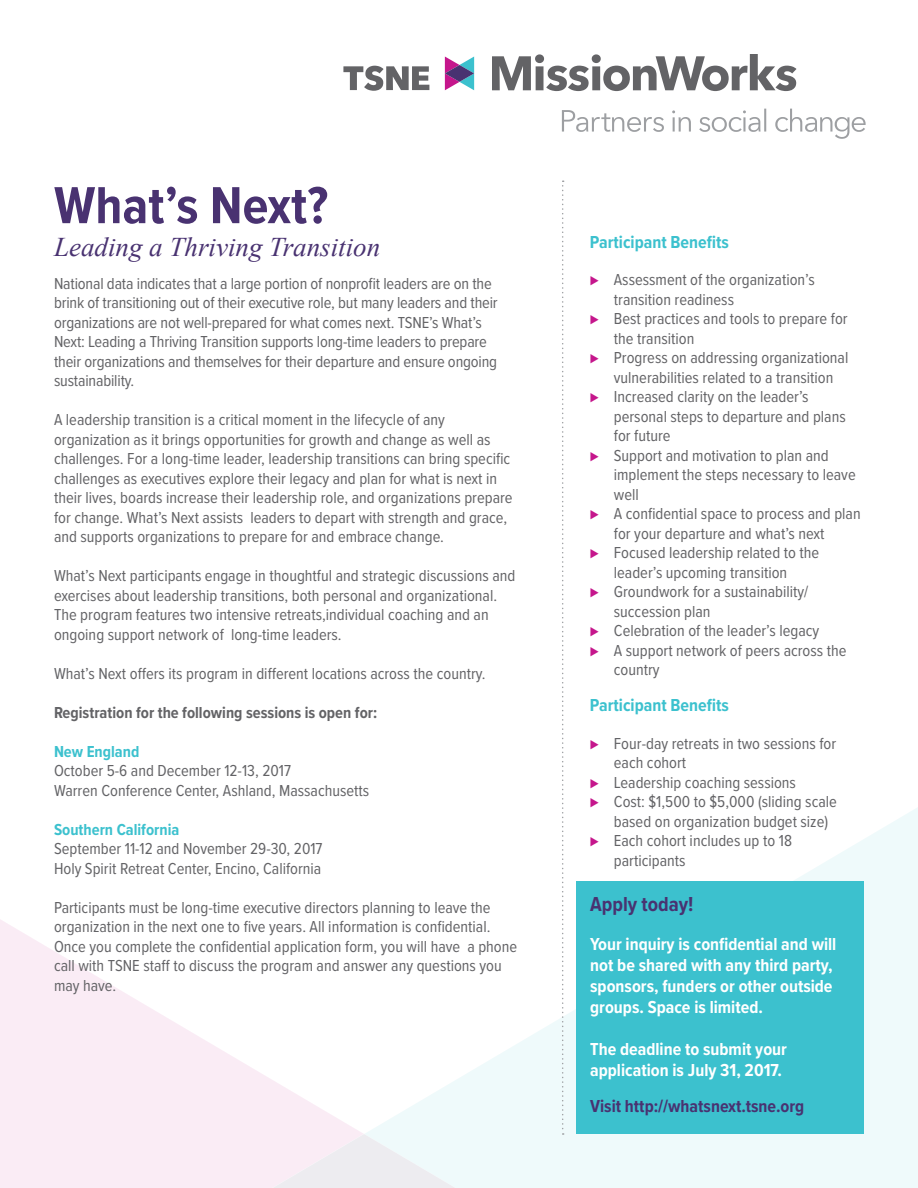
<style>
.page{position:relative;width:918px;height:1188px;background:#fff}
.page>*{position:absolute;margin:0;border:0;box-sizing:border-box;transform-origin:0 0}
.t1{font:700 54px "Proxima Nova Cond";color:#493271}
.t2{font:italic 27px "Times New Roman";color:#493271}
.Callout_box_-_dark{font:700 21px "Proxima Nova Cond";color:#493271}
.t3{font:700 18px/21px "Proxima Nova Cond";color:#fff}
.Body_Copy{font:700 18px "Proxima Nova Cond";color:#3cc1ce}
.Callout_box_-_small{font:700 18px "Proxima Nova Cond";color:#493271}
.Body_Copy-2{font:16.5px/19.5px "Proxima Nova Cond";color:#636366}
.Body_Copy-3{font:700 16.5px "Proxima Nova Cond";color:#636366}
.Body_Copy-4{font:700 16.5px "Proxima Nova Cond";color:#3cc1ce}
.s1{font-weight:700;color:#3cc1ce}
.s2{font-size:15px;color:#c5168c}
</style>
<div class="page">
<svg style="left:365px;top:808px;width:553px;height:326px"></svg>
<svg style="left:0;top:919px;width:363px;height:215px;fill:#fbf0f7"></svg>
<svg style="left:0;top:1134px;width:918px;height:54px;fill:#effafb"></svg>
<svg style="left:562px;top:181px;width:2px;height:954px"></svg>
<svg style="left:562px;top:109px;width:304px;height:30px"></svg>
<svg style="left:492px;top:54px;width:305px;height:37px"></svg>
<svg style="left:343px;top:66px;width:86px;height:25px"></svg>
<svg style="left:445px;top:57px;width:29px;height:33px"></svg>
<div style="left:577px;top:881px;width:287px;height:253px;background:#3cc1ce"></div>
<p class="t1" style="left:54px;top:165px;width:276px">What’s Next?</p>
<p class="t2" style="left:54px;top:228px;width:328px">Leading a Thriving Transition</p>
<p class="Body_Copy-2" style="left:54px;top:273px;width:445px">National data indicates that a large portion of nonprofit leaders are on the brink of transitioning out of their executive role, but many leaders and their organizations are not well-prepared for what comes next. TSNE’s What’s Next: Leading a Thriving Transition supports long-time leaders to prepare their organizations and themselves for their departure and ensure ongoing sustainability.</p>
<p class="Body_Copy-2" style="left:54px;top:409px;width:460px">A leadership transition is a critical moment in the lifecycle of any organization as it brings opportunities for growth and change as well as challenges. For a long-time leader, leadership transitions can bring specific challenges as executives explore their legacy and plan for what is next in their lives, boards increase their leadership role, and organizations prepare for change. What’s Next assists leaders to depart with strength and grace, and supports organizations to prepare for and embrace change.</p>
<p class="Body_Copy-2" style="left:54px;top:565px;width:463px">What’s Next participants engage in thoughtful and strategic discussions and exercises about leadership transitions, both personal and organizational.<br>The program features two intensive retreats,individual coaching and an ongoing support network of long-time leaders.</p>
<p class="Body_Copy-2" style="left:54px;top:663px;width:433px">What’s Next offers its program in different locations across the country.</p>
<p class="Body_Copy-3" style="left:54px;top:700px;width:325px">Registration for the following sessions is open for:</p>
<p class="Body_Copy-2" style="left:54px;top:741px;width:317px"><span class="s1">New England<br></span>October 5-6 and December 12-13, 2017<br>Warren Conference Center, Ashland, Massachusetts</p>
<p class="Body_Copy-4" style="left:54px;top:817px;width:127px">Southern California</p>
<p class="Body_Copy-2" style="left:54px;top:838px;width:270px">September 11-12 and November 29-30, 2017</p>
<p class="Body_Copy-2" style="left:54px;top:858px;width:269px">Holy Spirit Retreat Center, Encino, California</p>
<p class="Body_Copy-2" style="left:54px;top:897px;width:465px">Participants must be long-time executive directors planning to leave the organization in the next one to five years. All information is confidential.<br>Once you complete the confidential application form, you will have a phone call with TSNE staff to discuss the program and answer any questions you may have.</p>
<p class="Body_Copy" style="left:590px;top:229px;width:140px">Participant Benefits</p>
<p class="Body_Copy-2" style="left:614px;top:269px;width:202px;text-indent:-24px"><span class="s2">⊲</span> Assessment of the organization’s transition readiness</p>
<p class="Body_Copy-2" style="left:614px;top:308px;width:235px;text-indent:-24px"><span class="s2">⊲</span> Best practices and tools to prepare for the transition</p>
<p class="Body_Copy-2" style="left:590px;top:347px;width:260px;text-align:center"><span class="s2">⊲</span> Progress on addressing organizational vulnerabilities related to a transition</p>
<p class="Body_Copy-2" style="left:614px;top:386px;width:233px;text-indent:-24px"><span class="s2">⊲</span> Increased clarity on the leader’s personal steps to departure and plans for future</p>
<p class="Body_Copy-2" style="left:614px;top:445px;width:243px;text-indent:-24px"><span class="s2">⊲</span> Support and motivation to plan and implement the steps necessary to leave well</p>
<p class="Body_Copy-2" style="left:614px;top:503px;width:248px;text-indent:-24px"><span class="s2">⊲</span> A confidential space to process and plan for your departure and what’s next</p>
<p class="Body_Copy-2" style="left:590px;top:542px;width:231px;text-align:center"><span class="s2">⊲</span> Focused leadership related to the leader’s upcoming transition</p>
<p class="Body_Copy-2" style="left:614px;top:581px;width:196px;text-indent:-24px"><span class="s2">⊲</span> Groundwork for a sustainability/ succession plan</p>
<p class="Body_Copy-2" style="left:590px;top:620px;width:231px"><span class="s2">⊲</span> Celebration of the leader’s legacy</p>
<p class="Body_Copy-2" style="left:614px;top:640px;width:234px;text-indent:-24px"><span class="s2">⊲</span> A support network of peers across the country</p>
<p class="Body_Copy" style="left:590px;top:692px;width:140px">Participant Benefits</p>
<p class="Body_Copy-2" style="left:614px;top:733px;width:224px;text-indent:-24px"><span class="s2">⊲</span> Four-day retreats in two sessions for each cohort</p>
<p class="Body_Copy-2" style="left:590px;top:772px;width:208px"><span class="s2">⊲</span> Leadership coaching sessions</p>
<p class="Body_Copy-2" style="left:614px;top:791px;width:225px;text-indent:-24px"><span class="s2">⊲</span> Cost: $1,500 to $5,000 (sliding scale based on organization budget size)</p>
<p class="Body_Copy-2" style="left:614px;top:830px;width:180px;text-indent:-24px"><span class="s2">⊲</span> Each cohort includes up to 18 participants</p>
<p class="Callout_box_-_dark" style="left:590px;top:889px;width:105px">Apply today!</p>
<p class="t3" style="left:590px;top:933px;width:248px">Your inquiry is confidential and will not be shared with any third party, sponsors, funders or other outside groups. Space is limited.</p>
<p class="t3" style="left:590px;top:1038px;width:198px">The deadline to submit your application is July 31, 2017.</p>
<p class="Callout_box_-_small" style="left:590px;top:1093px;width:216px">Visit http://whatsnext.tsne.org</p>
</div>
